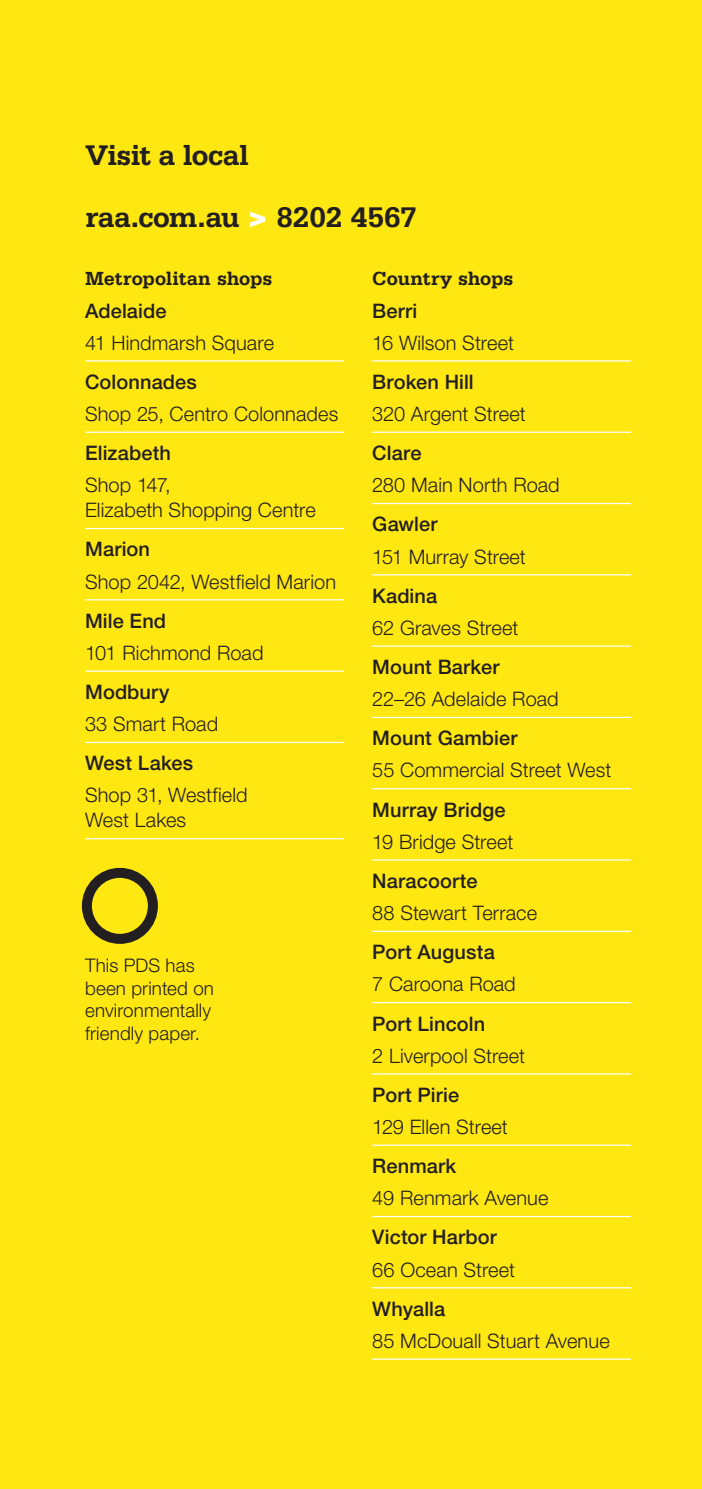
<style>
.page{position:relative;width:702px;height:1489px;background:#fff}
.page>*{position:absolute;margin:0;border:0;box-sizing:border-box;transform-origin:0 0}
.t1{font:700 30px "Serifa Std";letter-spacing:-.015em;color:#231f20}
.t2{font:300 20px/25px "Helvetica Neue LT Std";letter-spacing:.005em;color:#231f20}
.t3{font:500 20px "Helvetica Neue LT Std";letter-spacing:.005em;color:#231f20}
.t4{font:700 20px "Serifa Std";color:#231f20}
.t5{font:300 18.75px/22.5px "Helvetica Neue LT Std";letter-spacing:.005em;color:#231f20}
.s1{font-family:"Helvetica Neue LT Std";font-weight:800;color:#fff}
</style>
<div class="page">
<div style="left:0;top:0;width:702px;height:1488px;background:#ffe711"></div>
<div style="left:82px;top:867px;width:76px;height:76px;border:10px solid #231f20;border-radius:50%"></div>
<hr style="left:372px;top:360px;width:259px;height:1px;background:#fff">
<hr style="left:372px;top:431px;width:259px;height:2px;background:#fff">
<hr style="left:372px;top:503px;width:259px;height:1px;background:#fff">
<hr style="left:372px;top:574px;width:259px;height:1px;background:#fff">
<hr style="left:372px;top:645px;width:259px;height:1px;background:#fff">
<hr style="left:372px;top:716px;width:259px;height:2px;background:#fff">
<hr style="left:372px;top:788px;width:259px;height:1px;background:#fff">
<hr style="left:372px;top:859px;width:259px;height:1px;background:#fff">
<hr style="left:372px;top:930px;width:259px;height:1px;background:#fff">
<hr style="left:372px;top:1001px;width:259px;height:2px;background:#fff">
<hr style="left:372px;top:1073px;width:259px;height:1px;background:#fff">
<hr style="left:372px;top:1144px;width:259px;height:1px;background:#fff">
<hr style="left:372px;top:1215px;width:259px;height:1px;background:#fff">
<hr style="left:372px;top:1287px;width:259px;height:1px;background:#fff">
<hr style="left:372px;top:1358px;width:259px;height:1px;background:#fff">
<hr style="left:85px;top:360px;width:259px;height:1px;background:#fff">
<hr style="left:85px;top:431px;width:259px;height:2px;background:#fff">
<hr style="left:85px;top:528px;width:259px;height:1px;background:#fff">
<hr style="left:85px;top:599px;width:259px;height:1px;background:#fff">
<hr style="left:85px;top:670px;width:259px;height:1px;background:#fff">
<hr style="left:85px;top:741px;width:259px;height:2px;background:#fff">
<hr style="left:85px;top:838px;width:259px;height:1px;background:#fff">
<h1 class="t1" style="left:85px;top:137px;width:165px">Visit a local</h1>
<h1 class="t1" style="left:85px;top:199px;width:333px">raa.com.au <span class="s1">&gt;</span> 8202 4567</h1>
<p class="t4" style="left:85px;top:267px;width:189px">Metropolitan shops</p>
<p class="t3" style="left:85px;top:298px;width:83px">Adelaide</p>
<p class="t2" style="left:85px;top:329px;width:190px">41 Hindmarsh Square</p>
<p class="t3" style="left:85px;top:370px;width:113px">Colonnades</p>
<p class="t2" style="left:85px;top:401px;width:255px">Shop 25, Centro Colonnades</p>
<p class="t3" style="left:85px;top:441px;width:87px">Elizabeth</p>
<p class="t2" style="left:85px;top:472px;width:232px">Shop 147,<br>Elizabeth Shopping Centre</p>
<p class="t3" style="left:85px;top:537px;width:66px">Marion</p>
<p class="t2" style="left:85px;top:568px;width:252px">Shop 2042, Westfield Marion</p>
<p class="t3" style="left:85px;top:608px;width:83px">Mile End</p>
<p class="t2" style="left:85px;top:639px;width:180px">101 Richmond Road</p>
<p class="t3" style="left:85px;top:680px;width:86px">Modbury</p>
<p class="t2" style="left:85px;top:711px;width:134px">33 Smart Road</p>
<p class="t3" style="left:85px;top:751px;width:109px">West Lakes</p>
<p class="t2" style="left:85px;top:782px;width:164px">Shop 31, Westfield<br>West Lakes</p>
<p class="t5" style="left:85px;top:953px;width:130px">This PDS has been printed on environmentally friendly paper.</p>
<p class="t4" style="left:372px;top:267px;width:143px">Country shops</p>
<p class="t3" style="left:372px;top:298px;width:47px">Berri</p>
<p class="t2" style="left:372px;top:329px;width:143px">16 Wilson Street</p>
<p class="t3" style="left:372px;top:370px;width:103px">Broken Hill</p>
<p class="t2" style="left:372px;top:401px;width:155px">320 Argent Street</p>
<p class="t3" style="left:372px;top:441px;width:51px">Clare</p>
<p class="t2" style="left:372px;top:472px;width:189px">280 Main North Road</p>
<p class="t3" style="left:372px;top:512px;width:67px">Gawler</p>
<p class="t2" style="left:372px;top:543px;width:155px">151 Murray Street</p>
<p class="t3" style="left:372px;top:583px;width:66px">Kadina</p>
<p class="t2" style="left:372px;top:614px;width:147px">62 Graves Street</p>
<p class="t3" style="left:372px;top:655px;width:129px">Mount Barker</p>
<p class="t2" style="left:372px;top:686px;width:188px">22–26 Adelaide Road</p>
<p class="t3" style="left:372px;top:726px;width:147px">Mount Gambier</p>
<p class="t2" style="left:372px;top:757px;width:241px">55 Commercial Street West</p>
<p class="t3" style="left:372px;top:797px;width:135px">Murray Bridge</p>
<p class="t2" style="left:372px;top:828px;width:143px">19 Bridge Street</p>
<p class="t3" style="left:372px;top:868px;width:107px">Naracoorte</p>
<p class="t2" style="left:372px;top:900px;width:166px">88 Stewart Terrace</p>
<p class="t3" style="left:372px;top:940px;width:124px">Port Augusta</p>
<p class="t2" style="left:372px;top:971px;width:145px">7 Caroona Road</p>
<p class="t3" style="left:372px;top:1011px;width:114px">Port Lincoln</p>
<p class="t2" style="left:372px;top:1042px;width:154px">2 Liverpool Street</p>
<p class="t3" style="left:372px;top:1082px;width:88px">Port Pirie</p>
<p class="t2" style="left:372px;top:1113px;width:137px">129 Ellen Street</p>
<p class="t3" style="left:372px;top:1153px;width:86px">Renmark</p>
<p class="t2" style="left:372px;top:1185px;width:178px">49 Renmark Avenue</p>
<p class="t3" style="left:372px;top:1225px;width:126px">Victor Harbor</p>
<p class="t2" style="left:372px;top:1256px;width:144px">66 Ocean Street</p>
<p class="t3" style="left:372px;top:1296px;width:74px">Whyalla</p>
<p class="t2" style="left:372px;top:1327px;width:239px">85 McDouall Stuart Avenue</p>
</div>
